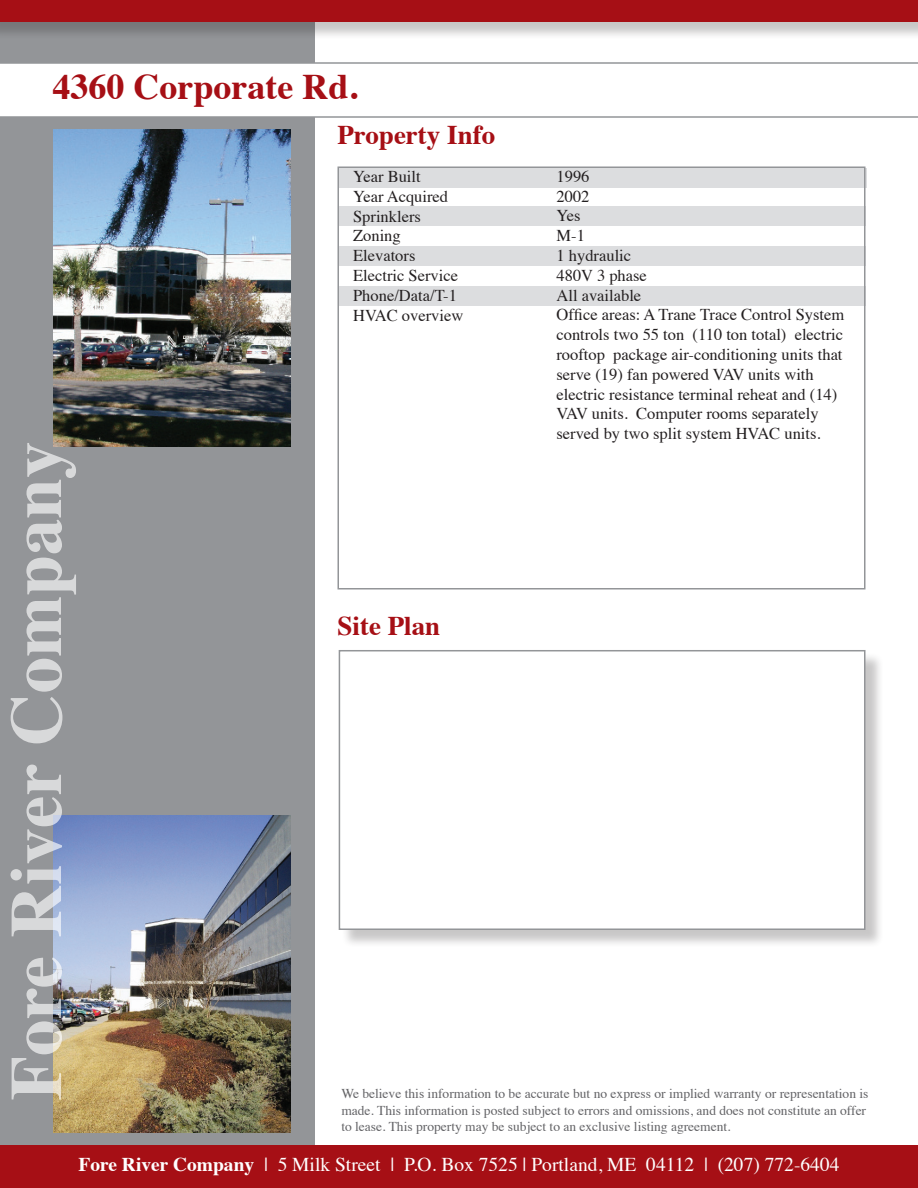
<style>
.page{position:relative;width:918px;height:1188px;background:#fff}
.page>*{position:absolute;margin:0;border:0;box-sizing:border-box;transform-origin:0 0}
.t1{font:700 36px "Times";color:#a60f15}
.t2{font:700 27px "Times";color:#a60f15}
.t3{font:19.5px "Times";color:#fff}
.t4{font:16.5px/19.8px "Times";color:#231f20}
.t5{font:13.5px/16.2px "Times";color:#636366}
.s1{font-weight:700}
</style>
<div class="page">
<div style="left:338px;top:286px;width:528px;height:20px;background:#dcdddf"></div>
<div style="left:338px;top:246px;width:528px;height:20px;background:#dcdddf"></div>
<div style="left:0;top:0;width:314px;height:1188px;background:#939598"></div>
<svg style="left:0;top:62px;width:918px;height:56px"></svg>
<div style="left:338px;top:168px;width:529px;height:20px;background:#dcdddf"></div>
<div style="left:338px;top:206px;width:528px;height:20px;background:#dcdddf"></div>
<img style="left:53px;top:130px;width:238px;height:316px">
<img style="left:53px;top:815px;width:238px;height:317px">
<div style="left:0;top:1145px;width:918px;height:43px;background:#a60f15"></div>
<div style="left:0;top:0;width:918px;height:40px;background:#231f20;opacity:.25"></div>
<div style="left:0;top:0;width:918px;height:21px;background:#a60f15"></div>
<svg style="left:11px;top:443px;width:65px;height:657px"></svg>
<div style="left:341px;top:652px;width:543px;height:297px;background:#231f20;opacity:.25"></div>
<div style="left:339px;top:650px;width:527px;height:280px;background:#fff;border:2px solid #939598"></div>
<div style="left:338px;top:166px;width:528px;height:424px;border:2px solid #939598"></div>
<h1 class="t1" style="left:52px;top:52px;width:306px">4360 Corporate Rd.</h1>
<h2 class="t2" style="left:338px;top:109px;width:159px">Property Info</h2>
<p class="t4" style="left:353px;top:165px;width:112px">Year Built<br>Year Acquired<br>Sprinklers<br>Zoning<br>Elevators<br>Electric Service<br>Phone/Data/T-1<br>HVAC overview</p>
<p class="t4" style="left:557px;top:165px;width:289px">1996<br>2002<br>Yes<br>M-1<br>1 hydraulic<br>480V 3 phase<br>All available<br>Office areas: A Trane Trace Control System controls two 55 ton (110 ton total) electric rooftop package air-conditioning units that serve (19) fan powered VAV units with electric resistance terminal reheat and (14)<br>VAV units. Computer rooms separately served by two split system HVAC units.</p>
<h2 class="t2" style="left:338px;top:600px;width:104px">Site Plan</h2>
<p class="t5" style="left:341px;top:1085px;width:529px">We believe this information to be accurate but no express or implied warranty or representation is made. This information is posted subject to errors and omissions, and does not constitute an offer to lease. This property may be subject to an exclusive listing agreement.</p>
<p class="t3" style="left:78px;top:1146px;width:763px"><span class="s1">Fore River Company</span> | 5 Milk Street | P.O. Box 7525 | Portland, ME 04112 | (207) 772-6404</p>
</div>
